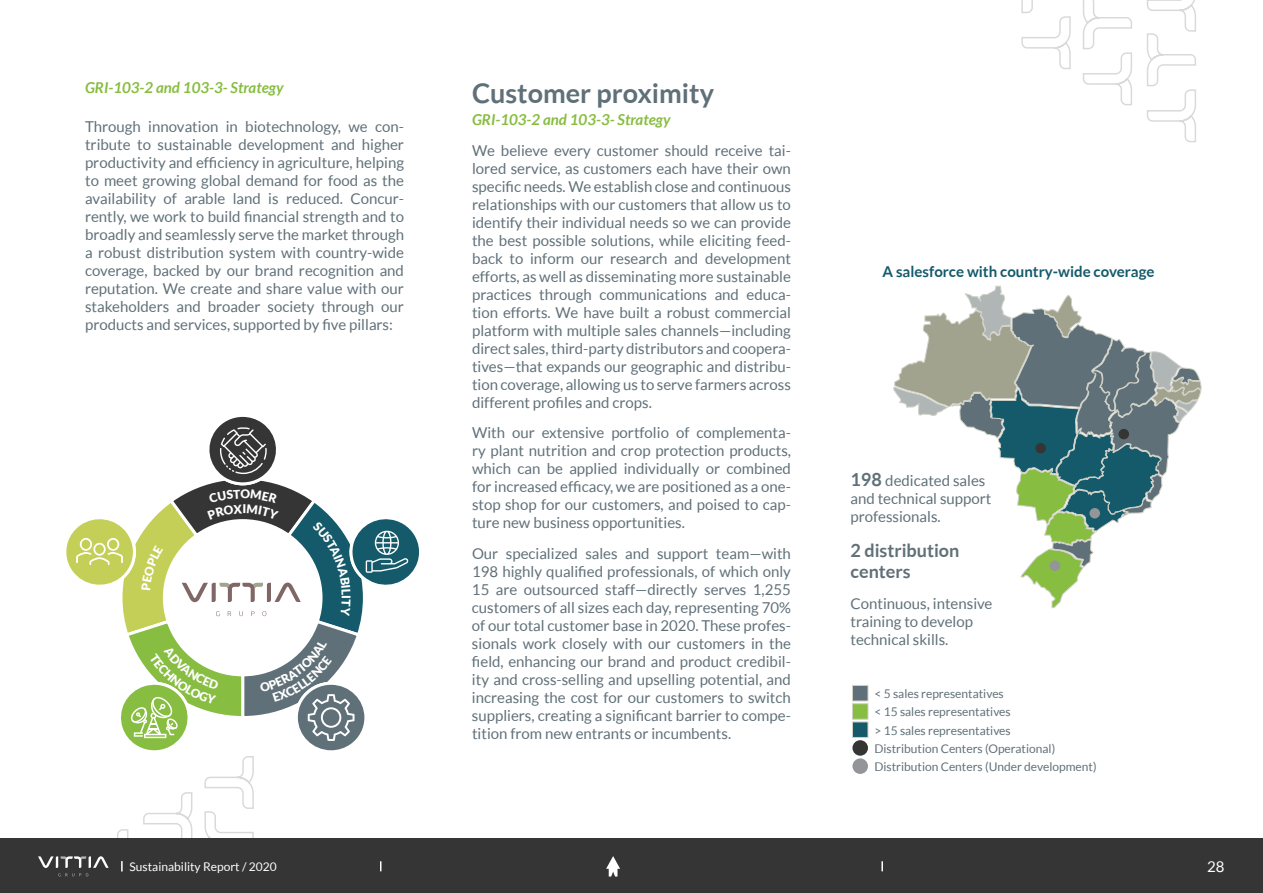
<style>
.page{position:relative;width:1263px;height:893px;background:#fff}
.page>*{position:absolute;margin:0;border:0;box-sizing:border-box;transform-origin:0 0}
.t1{font:700 27px "Lato";color:#607078}
.t2{font:700 18px/21.6px "Lato";color:#607078}
.t3{font:15px/18px "Lato";color:#607078;text-align:justify}
.t4{font:italic 700 15px "Lato";color:#87bd40}
.t5{font:700 15px "Lato";color:#145a6b}
.t6{font:15px "Lato";color:#fff}
.t7{font:12px/18.3px "Lato";color:#607078}
.t8{font:12px "Lato";color:#fff}
.t9{font:900 12px "Lato";color:#fff}
.s1{font-weight:700;font-size:18px}
</style>
<div class="page">
<svg style="left:1021px;top:0;width:175px;height:143px"></svg>
<div style="left:852px;top:685px;width:16px;height:16px;background:#607078;border:1px solid #d0d1c7"></div>
<div style="left:852px;top:703px;width:16px;height:16px;background:#87bd40;border:1px solid #d0d1c7"></div>
<div style="left:852px;top:722px;width:16px;height:16px;background:#145a6b;border:1px solid #d0d1c7"></div>
<div style="left:852px;top:740px;width:16px;height:16px;background:#363535;border-radius:50%"></div>
<div style="left:852px;top:758px;width:16px;height:16px;background:#939598;border-radius:50%"></div>
<svg style="left:893px;top:286px;width:308px;height:322px"></svg>
<div style="left:1035px;top:443px;width:11px;height:10px;background:#363535;border-radius:50%"></div>
<div style="left:1118px;top:429px;width:11px;height:10px;background:#363535;border-radius:50%"></div>
<div style="left:1050px;top:560px;width:10px;height:11px;background:#939598;border-radius:50%"></div>
<div style="left:1089px;top:508px;width:11px;height:10px;background:#939598;border-radius:50%"></div>
<div style="left:0;top:838px;width:1263px;height:55px;background:#363535"></div>
<svg style="left:606px;top:856px;width:14px;height:20px"></svg>
<svg style="left:881px;top:861px;width:2px;height:10px"></svg>
<svg style="left:38px;top:416px;width:381px;height:461px"></svg>
<p class="t4" style="left:85px;top:79px;width:200px">GRI-103-2 and 103-3- Strategy</p>
<p class="t3" style="left:85px;top:118px;width:320px">Through innovation in biotechnology, we con&shy;tribute to sustainable development and higher productivity and efficiency in agriculture, helping to meet growing global demand for food as the availability of arable land is reduced. Concur&shy;rently, we work to build financial strength and to broadly and seamlessly serve the market through a robust distribution system with country-wide coverage, backed by our brand recognition and reputation. We create and share value with our stakeholders and broader society through our products and services, supported by five pillars:</p>
<p class="t9" style="left:353px;top:595px;width:5px;rotate:90deg">I</p>
<h1 class="t1" style="left:472px;top:77px;width:244px">Customer proximity</h1>
<p class="t4" style="left:472px;top:111px;width:200px">GRI-103-2 and 103-3- Strategy</p>
<p class="t3" style="left:472px;top:141px;width:320px">We believe every customer should receive tai&shy;lored service, as customers each have their own specific needs. We establish close and continuous relationships with our customers that allow us to identify their individual needs so we can provide the best possible solutions, while eliciting feed&shy;back to inform our research and development efforts, as well as disseminating more sustainable practices through communications and educa&shy;tion efforts. We have built a robust commercial platform with multiple sales channels—including direct sales, third-party distributors and coopera&shy;tives—that expands our geographic and distribu&shy;tion coverage, allowing us to serve farmers across different profiles and crops.</p>
<p class="t3" style="left:472px;top:424px;width:320px">With our extensive portfolio of complementa&shy;ry plant nutrition and crop protection products, which can be applied individually or combined for increased efficacy, we are positioned as a one&shy;stop shop for our customers, and poised to cap&shy;ture new business opportunities.</p>
<p class="t3" style="left:472px;top:544px;width:320px">Our specialized sales and support team—with 198 highly qualified professionals, of which only 15 are outsourced staff—directly serves 1,255 customers of all sizes each day, representing 70% of our total customer base in 2020. These profes&shy;sionals work closely with our customers in the field, enhancing our brand and product credibil&shy;ity and cross-selling and upselling potential, and increasing the cost for our customers to switch suppliers, creating a significant barrier to compe&shy;tition from new entrants or incumbents.</p>
<p class="t5" style="left:882px;top:263px;width:273px">A salesforce with country-wide coverage</p>
<p class="t3" style="left:850px;top:472px;width:142px;text-align:left"><span class="s1">198</span> dedicated sales and technical support professionals.</p>
<p class="t2" style="left:850px;top:539px;width:110px">2 distribution centers</p>
<p class="t3" style="left:850px;top:595px;width:144px;text-align:left">Continuous, intensive training to develop technical skills.</p>
<p class="t7" style="left:874px;top:684px;width:224px">&lt; 5 sales representatives<br>&lt; 15 sales representatives<br>&gt; 15 sales representatives<br>Distribution Centers (Operational)<br>Distribution Centers (Under development)</p>
<p class="t8" style="left:130px;top:860px;width:149px">Sustainability Report / 2020</p>
<p class="t6" style="left:1207px;top:858px;width:19px">28</p>
</div>
